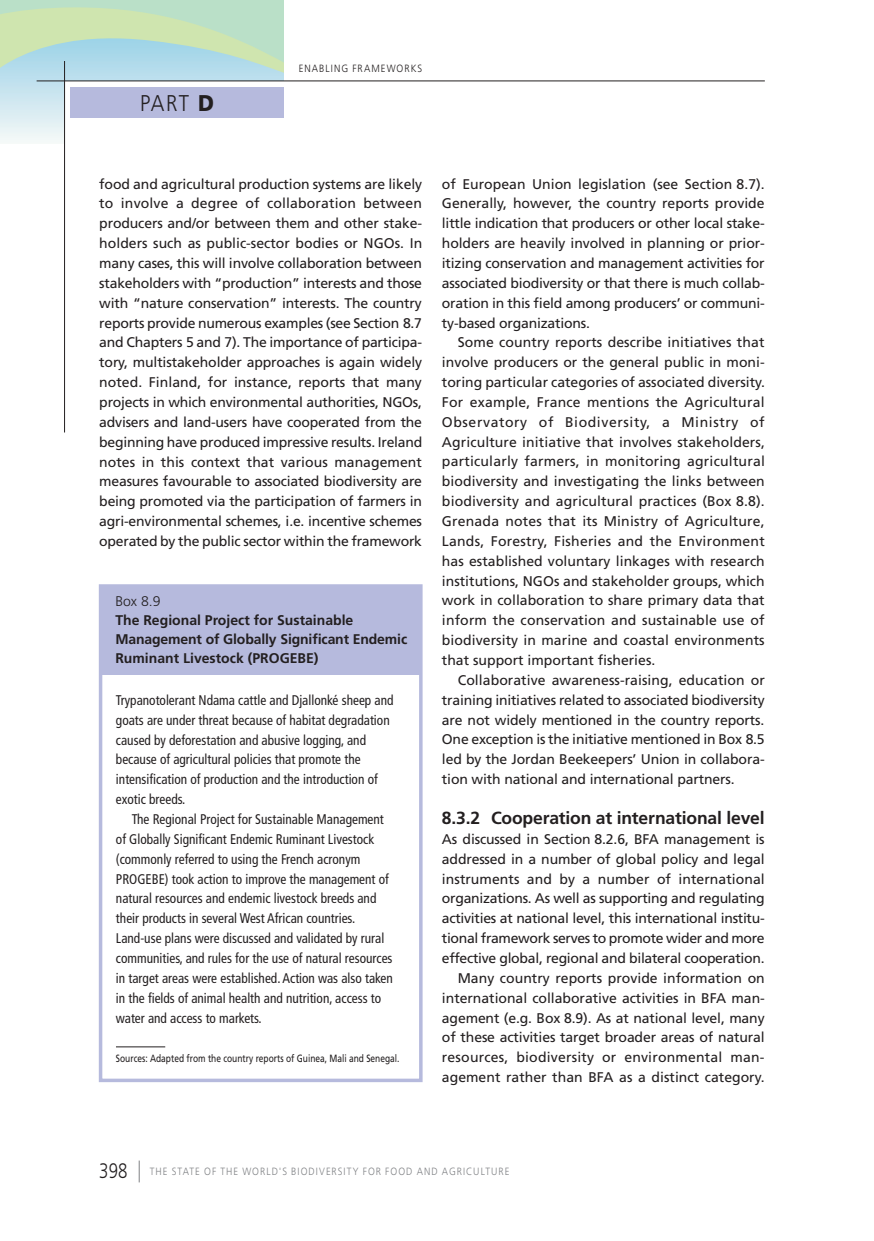
<style>
.page{position:relative;width:874px;height:1241px;background:#fff}
.page>*{position:absolute;margin:0;border:0;box-sizing:border-box;transform-origin:0 0}
.t1{font:300 22.75px "Frutiger LT Std";color:#231f20;scale:.9 1}
.t2{font:300 21px "Frutiger LT Std";color:#231f20;scale:.8 1}
.t3{font:700 17.5px "Frutiger LT Std";letter-spacing:-.01em;color:#231f20}
.t4{font:14px/19.8px "Frutiger LT Std";letter-spacing:-.01em;color:#231f20;text-align:justify}
.t5{font:condensed 14px/19.8px "Frutiger LT Std";color:#231f20;scale:.95 1}
.t6{font:700 14px/19.2px "Frutiger LT Std";color:#231f20}
.t7{font:300 14px "Frutiger LT Std";color:#231f20}
.t8{font:10.5px "Frutiger LT Std";color:#231f20;scale:.8 1}
.t9{font:300 10.5px "Frutiger LT Std";letter-spacing:.11em;color:#808285;scale:.9 1}
.t10{font:300 10.5px "Frutiger LT Std";letter-spacing:.11em;color:#231f20;scale:.9 1}
.s1{font-weight:900}
</style>
<div class="page">
<svg style="left:0;top:94px;width:64px;height:48px"></svg>
<svg style="left:0;top:0;width:284px;height:94px;background:#bddfcd"></svg>
<div style="left:64px;top:81px;width:220px;height:63px;background:#fff"></div>
<div style="left:70px;top:87px;width:214px;height:31px;background:#b6badd"></div>
<hr style="left:37px;top:80px;width:727px;height:1px;background:#231f20">
<hr style="left:64px;top:61px;width:1px;height:371px;background:#231f20">
<svg style="left:139px;top:1160px;width:1px;height:22px"></svg>
<div style="left:99px;top:584px;width:323px;height:497px;border:4px solid #b6badd"></div>
<div style="left:100px;top:585px;width:321px;height:90px;background:#b6badd"></div>
<hr style="left:116px;top:1046px;width:49px;height:1px;background:#231f20">
<h1 class="t1" style="left:140px;top:90px;width:84px">PART <span class="s1">D</span></h1>
<p class="t10" style="left:299px;top:62px;width:138px">ENABLING FRAMEWORKS</p>
<p class="t4" style="left:99px;top:174px;width:324px">food and agricultural production systems are likely to involve a degree of collaboration between producers and/or between them and other stake&shy;holders such as public-sector bodies or NGOs. In many cases, this will involve collaboration between stakeholders with “production” interests and those with “nature conservation” interests. The country reports provide numerous examples (see Section 8.7 and Chapters 5 and 7). The importance of participa&shy;tory, multistakeholder approaches is again widely noted. Finland, for instance, reports that many projects in which environmental authorities, NGOs, advisers and land-users have cooperated from the beginning have produced impressive results. Ireland notes in this context that various management measures favourable to associated biodiversity are being promoted via the participation of farmers in agri-environmental schemes, i.e. incentive schemes operated by the public sector within the framework</p>
<p class="t4" style="left:441px;top:174px;width:324px">of European Union legislation (see Section 8.7).<br>Generally, however, the country reports provide little indication that producers or other local stake&shy;holders are heavily involved in planning or prior&shy;itizing conservation and management activities for associated biodiversity or that there is much collab&shy;oration in this field among producers’ or communi&shy;ty-based organizations.</p>
<p class="t4" style="left:441px;top:332px;width:324px;text-indent:16px">Some country reports describe initiatives that involve producers or the general public in moni&shy;toring particular categories of associated diversity.<br>For example, France mentions the Agricultural Observatory of Biodiversity, a Ministry of Agriculture initiative that involves stakeholders, particularly farmers, in monitoring agricultural biodiversity and investigating the links between biodiversity and agricultural practices (Box 8.8).<br>Grenada notes that its Ministry of Agriculture, Lands, Forestry, Fisheries and the Environment has established voluntary linkages with research institutions, NGOs and stakeholder groups, which work in collaboration to share primary data that inform the conservation and sustainable use of biodiversity in marine and coastal environments that support important fisheries.</p>
<p class="t4" style="left:441px;top:670px;width:324px;text-indent:16px">Collaborative awareness-raising, education or training initiatives related to associated biodiversity are not widely mentioned in the country reports.<br>One exception is the initiative mentioned in Box 8.5 led by the Jordan Beekeepers’ Union in collabora&shy;tion with national and international partners.</p>
<p class="t3" style="left:441px;top:807px;width:324px">8.3.2 Cooperation at international level</p>
<p class="t4" style="left:441px;top:829px;width:324px;text-align:right">As discussed in Section 8.2.6, BFA management is addressed in a number of global policy and legal instruments and by a number of international organizations. As well as supporting and regulating activities at national level, this international institu&shy;tional framework serves to promote wider and more effective global, regional and bilateral cooperation.<br>Many country reports provide information on international collaborative activities in BFA man&shy;agement (e.g. Box 8.9). As at national level, many of these activities target broader areas of natural resources, biodiversity or environmental man&shy;agement rather than BFA as a distinct category.</p>
<p class="t7" style="left:115px;top:593px;width:47px">BOX 8.9</p>
<p class="t6" style="left:115px;top:610px;width:293px">The Regional Project for Sustainable<br>Management of Globally Significant Endemic<br>Ruminant Livestock (PROGEBE)</p>
<p class="t5" style="left:116px;top:690px;width:293px">Trypanotolerant Ndama cattle and Djallonké sheep and goats are under threat because of habitat degradation caused by deforestation and abusive logging, and because of agricultural policies that promote the intensification of production and the introduction of exotic breeds.</p>
<p class="t5" style="left:116px;top:809px;width:293px;text-indent:16px">The Regional Project for Sustainable Management of Globally Significant Endemic Ruminant Livestock (commonly referred to using the French acronym PROGEBE) took action to improve the management of natural resources and endemic livestock breeds and their products in several West African countries.<br>Land-use plans were discussed and validated by rural communities, and rules for the use of natural resources in target areas were established. Action was also taken in the fields of animal health and nutrition, access to water and access to markets.</p>
<p class="t8" style="left:116px;top:1051px;width:356px">Sources: Adapted from the country reports of Guinea, Mali and Senegal.</p>
<h2 class="t2" style="left:99px;top:1158px;width:37px">398</h2>
<p class="t9" style="left:150px;top:1165px;width:112px">THE STATE OF TH E WORL</p>
<p class="t9" style="left:271px;top:1165px;width:135px">D'S BIODIVERSITY FOR FOO</p>
<p class="t9" style="left:406px;top:1165px;width:47px">D AN D AGRI</p>
<p class="t9" style="left:466px;top:1165px;width:49px">CULTURE</p>
</div>
